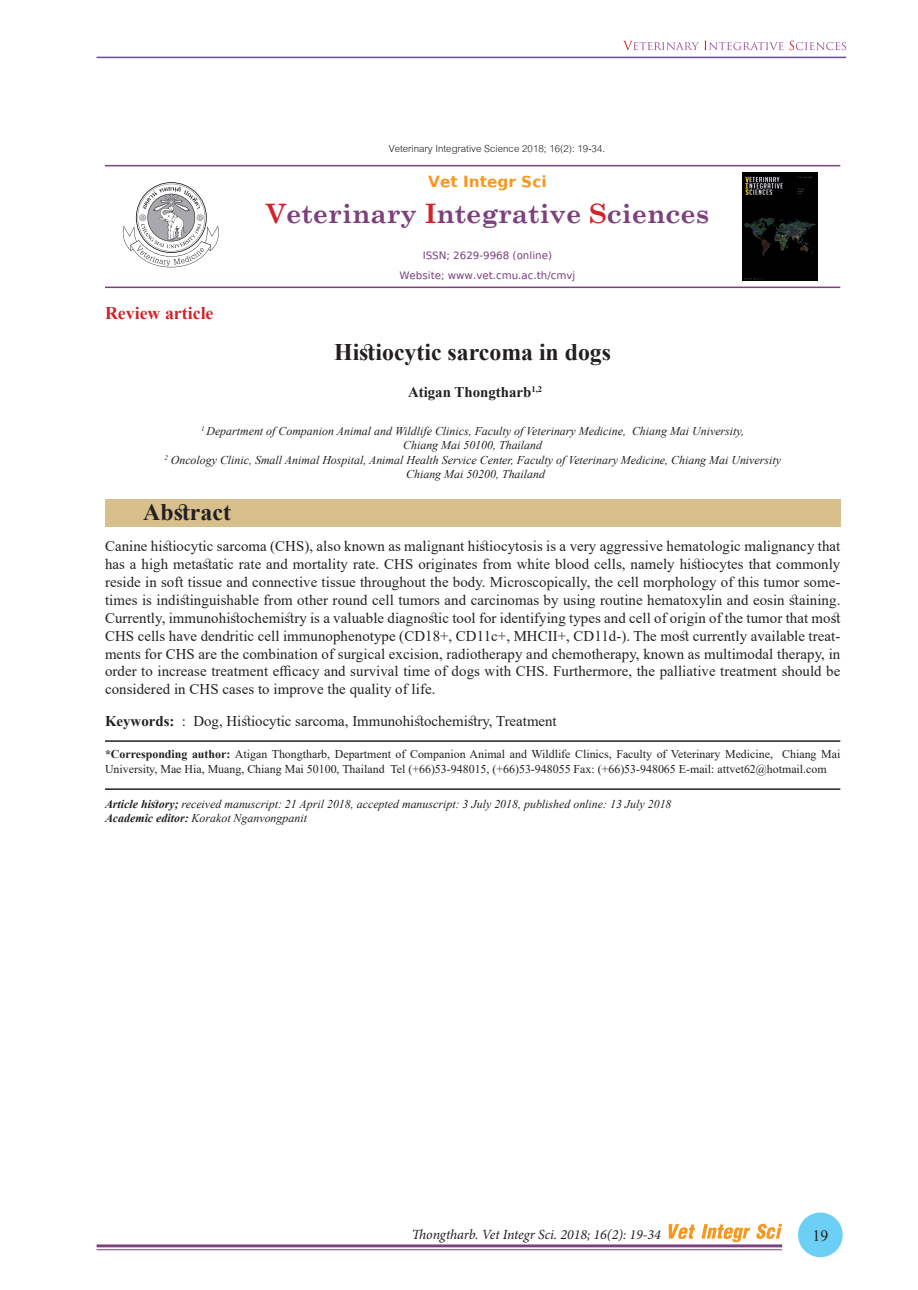
<style>
.page{position:relative;width:918px;height:1290px;background:#fff}
.page>*{position:absolute;margin:0;border:0;box-sizing:border-box;transform-origin:0 0}
.t1{font:700 26.78px "Century Schoolbook";color:#7c407d}
.t2{font:700 26.78px "Arundina Sans";color:#f7971d}
.t3{font:700 23.8px "Times New Roman";color:#231f20}
.t4{font:17.85px/20.8px "Arundina Sans";color:#7c407d;text-align:center}
.t5{font:700 17.85px "Times New Roman";color:#d1232a}
.t6{font:15.75px "Times New Roman";color:#231f20}
.t7{font:14.88px/17.8px "Times New Roman";letter-spacing:.005em;color:#231f20;text-align:justify}
.t8{font:14.88px "Cordia New";color:#231f20}
.t9{font:700 14.88px "Times New Roman";color:#231f20}
.t10{font:italic 14px "Minion Pro";letter-spacing:-.005em;color:#231f20}
.t11{font:italic 11.9px/14.3px "Times New Roman";color:#231f20;text-align:center}
.t12{font:11.9px/14.3px "Times New Roman";color:#231f20}
.s1{color:#d1232a}
.s2{font-weight:700}
</style>
<div class="page">
<div style="left:105px;top:500px;width:735px;height:27px;background:#d7c08c"></div>
<hr style="left:105px;top:165px;width:735px;height:1px;background:#7c407d">
<hr style="left:105px;top:287px;width:735px;height:1px;background:#7c407d">
<hr style="left:105px;top:740px;width:735px;height:2px;background:#231f20">
<hr style="left:105px;top:788px;width:735px;height:2px;background:#231f20">
<img style="left:743px;top:172px;width:74px;height:108px">
<svg style="left:122px;top:182px;width:97px;height:85px"></svg>
<div style="left:798px;top:1212px;width:44px;height:45px;background:#6bcff6;border-radius:50%"></div>
<hr style="left:97px;top:1244px;width:685px;height:3px;background:#7c407d">
<hr style="left:97px;top:1249px;width:685px;height:1px;background:#7c407d">
<hr style="left:97px;top:57px;width:749px;height:1px;background:#694992">
<svg style="left:668px;top:1224px;width:114px;height:18px"></svg>
<svg style="left:623px;top:41px;width:160px;height:9px"></svg>
<svg style="left:789px;top:41px;width:57px;height:9px"></svg>
<p class="t5" style="left:105px;top:301px;width:110px">Review article</p>
<p class="t8" style="left:389px;top:138px;width:218px">Veterinary Integrative Science 2018; 16(2): 19-34.</p>
<h1 class="t2" style="left:428px;top:166px;width:120px">Vet Integr Sci</h1>
<h1 class="t1" style="left:266px;top:192px;width:445px"><span class="s1">V</span>eterinary <span class="s1">I</span>ntegrative <span class="s1">S</span>ciences</h1>
<p class="t4" style="left:399px;top:242px;width:178px">ISSN; 2629-9968 (online)<br>Website; www.vet.cmu.ac.th/cmvj</p>
<h2 class="t3" style="left:334px;top:335px;width:278px">Histiocytic sarcoma in dogs</h2>
<p class="t9" style="left:408px;top:382px;width:136px">Atigan Thongtharb<sup>1,2</sup></p>
<p class="t11" style="left:164px;top:424px;width:618px"><sup>1</sup> Department of Companion Animal and Wildlife Clinics, Faculty of Veterinary Medicine, Chiang Mai University,<br>Chiang Mai 50100, Thailand<br><sup>2</sup> Oncology Clinic, Small Animal Hospital, Animal Health Service Center, Faculty of Veterinary Medicine, Chiang Mai University Chiang Mai 50200, Thailand</p>
<h2 class="t3" style="left:143px;top:495px;width:89px">Abstract</h2>
<p class="t7" style="left:105px;top:537px;width:737px">Canine histiocytic sarcoma (CHS), also known as malignant histiocytosis is a very aggressive hematologic malignancy that has a high metastatic rate and mortality rate. CHS originates from white blood cells, namely histiocytes that commonly reside in soft tissue and connective tissue throughout the body. Microscopically, the cell morphology of this tumor some&shy;times is indistinguishable from other round cell tumors and carcinomas by using routine hematoxylin and eosin staining.<br>Currently, immunohistochemistry is a valuable diagnostic tool for identifying types and cell of origin of the tumor that most CHS cells have dendritic cell immunophenotype (CD18+, CD11c+, MHCII+, CD11d-). The most currently available treat&shy;ments for CHS are the combination of surgical excision, radiotherapy and chemotherapy, known as multimodal therapy, in order to increase treatment efficacy and survival time of dogs with CHS. Furthermore, the palliative treatment should be considered in CHS cases to improve the quality of life.</p>
<p class="t7" style="left:105px;top:711px;width:453px"><span class="s2">Keywords:</span> : Dog, Histiocytic sarcoma, Immunohistochemistry, Treatment</p>
<p class="t12" style="left:105px;top:747px;width:737px"><span class="s2">*Corresponding author:</span> Atigan Thongtharb, Department of Companion Animal and Wildlife Clinics, Faculty of Veterinary Medicine, Chiang Mai<br>University, Mae Hia, Muang, Chiang Mai 50100, Thailand Tel (+66)53-948015, (+66)53-948055 Fax: (+66)53-948065 E-mail: attvet62@hotmail.com</p>
<p class="t11" style="left:105px;top:796px;width:568px;text-align:left"><span class="s2">Article history;</span> received manuscript: 21 April 2018, accepted manuscript: 3 July 2018, published online: 13 July 2018<br><span class="s2">Academic editor:</span> Korakot Nganvongpanit</p>
<p class="t10" style="left:426px;top:1224px;width:236px">ongtharb. Vet Integr Sci. 2018; 16(2): 19-34</p>
<p class="t6" style="left:812px;top:1225px;width:17px">19</p>
</div>
